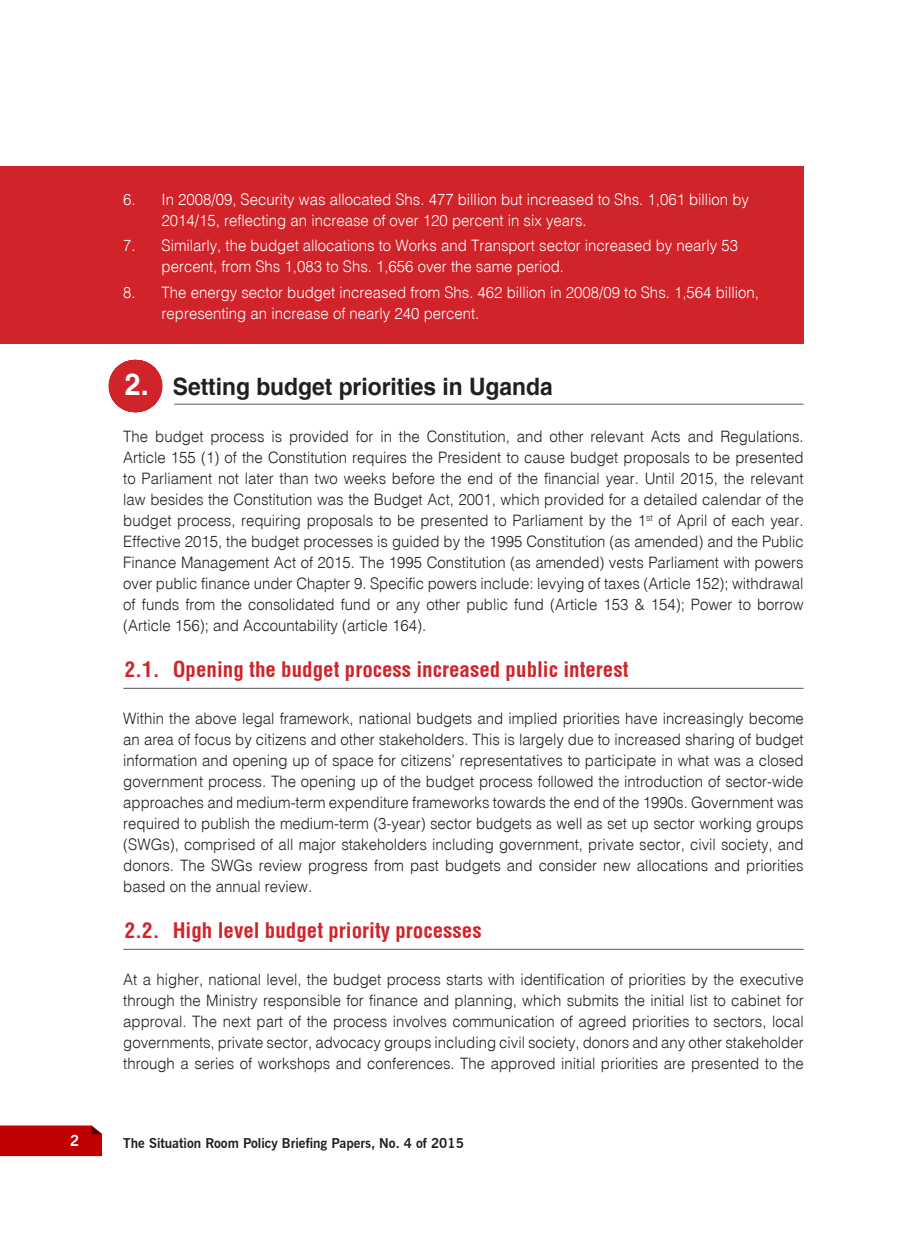
<style>
.page{position:relative;width:910px;height:1246px;background:#fff}
.page>*{position:absolute;margin:0;border:0;box-sizing:border-box;transform-origin:0 0}
.Subheading_1{font:700 24px "Switzerland";color:#231f20;scale:.95 1}
.Subheading_2_Full{font:700 condensed 21px "Switzerland";color:#d1232a}
.First_Paragraph{font:15.75px/21px "Switzerland Light Plain";color:#231f20;text-align:justify;scale:.95 1}
.Numbers_Off_White{font:15.75px/21px "Switzerland Light Plain";color:#fff;scale:.95 1}
.t1{font:700 15px "News Gothic BT";color:#fff}
.t2{font:700 13.5px "News Gothic BT";color:#231f20}
.s1{font-size:30px;color:#fff}
</style>
<div class="page">
<div style="left:0;top:1125px;width:102px;height:31px;background:#c00000"></div>
<div style="left:0;top:166px;width:804px;height:178px;background:#d1232a"></div>
<hr style="left:135px;top:360px;width:1px;height:52px;background:#d1232a">
<hr style="left:174px;top:404px;width:630px;height:1px;background:#57585a">
<hr style="left:123px;top:688px;width:681px;height:1px;background:#57585a">
<hr style="left:123px;top:949px;width:681px;height:1px;background:#57585a">
<p class="Numbers_Off_White" style="left:162px;top:188px;width:620px;text-indent:-38px">6. In 2008/09, Security was allocated Shs. 477 billion but increased to Shs. 1,061 billion by<br>2014/15, reflecting an increase of over 120 percent in six years.</p>
<p class="Numbers_Off_White" style="left:162px;top:235px;width:608px;text-indent:-38px">7. Similarly, the budget allocations to Works and Transport sector increased by nearly 53 percent, from Shs 1,083 to Shs. 1,656 over the same period.</p>
<p class="Numbers_Off_White" style="left:162px;top:281px;width:630px;text-indent:-38px">8. The energy sector budget increased from Shs. 462 billion in 2008/09 to Shs. 1,564 billion, representing an increase of nearly 240 percent.</p>
<p class="Subheading_1" style="left:125px;top:372px;width:452px"><span class="s1">2.</span> Setting budget priorities in Uganda</p>
<p class="First_Paragraph" style="left:123px;top:425px;width:718px">The budget process is provided for in the Constitution, and other relevant Acts and Regulations.<br>Article 155 (1) of the Constitution requires the President to cause budget proposals to be presented to Parliament not later than two weeks before the end of the financial year. Until 2015, the relevant law besides the Constitution was the Budget Act, 2001, which provided for a detailed calendar of the budget process, requiring proposals to be presented to Parliament by the 1<sup>st</sup> of April of each year.<br>Effective 2015, the budget processes is guided by the 1995 Constitution (as amended) and the Public Finance Management Act of 2015. The 1995 Constitution (as amended) vests Parliament with powers over public finance under Chapter 9. Specific powers include: levying of taxes (Article 152); withdrawal of funds from the consolidated fund or any other public fund (Article 153 &amp; 154); Power to borrow (Article 156); and Accountability (article 164).</p>
<p class="Subheading_2_Full" style="left:125px;top:657px;width:505px">2.1. Opening the budget process increased public interest</p>
<p class="First_Paragraph" style="left:123px;top:707px;width:718px">Within the above legal framework, national budgets and implied priorities have increasingly become an area of focus by citizens and other stakeholders. This is largely due to increased sharing of budget information and opening up of space for citizens’ representatives to participate in what was a closed government process. The opening up of the budget process followed the introduction of sector-wide approaches and medium-term expenditure frameworks towards the end of the 1990s. Government was required to publish the medium-term (3-year) sector budgets as well as set up sector working groups (SWGs), comprised of all major stakeholders including government, private sector, civil society, and donors. The SWGs review progress from past budgets and consider new allocations and priorities based on the annual review.</p>
<p class="Subheading_2_Full" style="left:125px;top:918px;width:358px">2.2. High level budget priority processes</p>
<p class="First_Paragraph" style="left:123px;top:968px;width:718px">At a higher, national level, the budget process starts with identification of priorities by the executive through the Ministry responsible for finance and planning, which submits the initial list to cabinet for approval. The next part of the process involves communication of agreed priorities to sectors, local governments, private sector, advocacy groups including civil society, donors and any other stakeholder through a series of workshops and conferences. The approved initial priorities are presented to the</p>
<p class="t1" style="left:70px;top:1132px;width:11px">2</p>
<p class="t2" style="left:123px;top:1135px;width:342px">The Situation Room Policy Briefing Papers, No. 4 of 2015</p>
</div>
